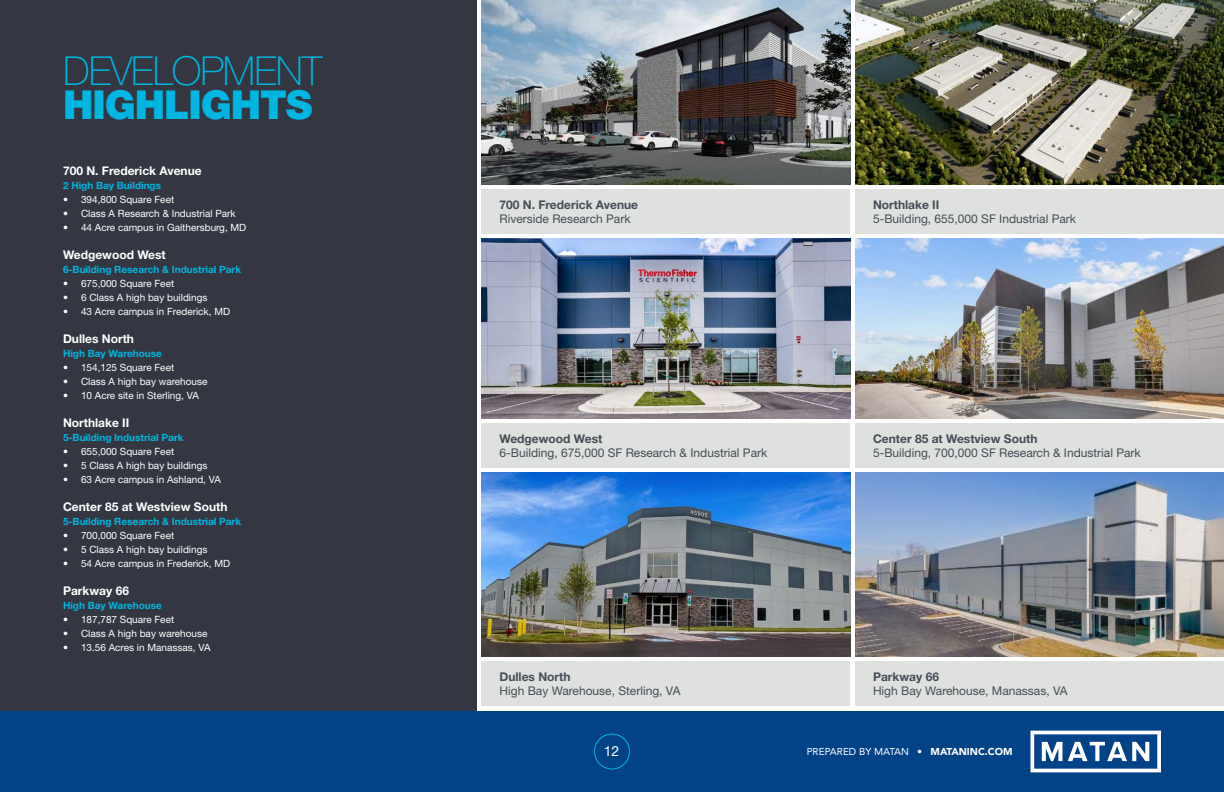
<style>
.page{position:relative;width:1224px;height:792px;background:#fff}
.page>*{position:absolute;margin:0;border:0;box-sizing:border-box;transform-origin:0 0}
.t1{font:100 40px "Helvetica Neue LT Std";letter-spacing:-.025em;color:#00b5df}
.t2{font:900 40px "Helvetica Neue LT Std";letter-spacing:-.025em;color:#00b5df}
.t3{font:14px "Helvetica Neue LT Std";color:#fff}
.t4{font:12px "Helvetica Neue LT Std";color:#474c55}
.t5{font:700 12px "Helvetica Neue LT Std";color:#fff}
.t6{font:700 12px "Helvetica Neue LT Std";color:#474c55}
.t7{font:10px "Helvetica Neue LT Std";color:#fff}
.t8{font:700 10px "Helvetica Neue LT Std";color:#00b5df}
.t9{font:10px "Avenir";color:#fff}
.s1{font-weight:900}
</style>
<div class="page">
<img style="left:482px;top:0;width:368px;height:184px">
<img style="left:482px;top:238px;width:368px;height:180px">
<img style="left:482px;top:472px;width:368px;height:185px">
<img style="left:855px;top:0;width:369px;height:184px">
<img style="left:855px;top:238px;width:369px;height:180px">
<img style="left:855px;top:472px;width:369px;height:185px">
<div style="left:0;top:0;width:477px;height:711px;background:#343741"></div>
<div style="left:482px;top:189px;width:368px;height:45px;background:#dfe1df"></div>
<div style="left:855px;top:189px;width:369px;height:45px;background:#dfe1df"></div>
<div style="left:482px;top:423px;width:368px;height:45px;background:#dfe1df"></div>
<div style="left:482px;top:662px;width:368px;height:44px;background:#dfe1df"></div>
<div style="left:855px;top:662px;width:369px;height:44px;background:#dfe1df"></div>
<div style="left:855px;top:423px;width:369px;height:45px;background:#dfe1df"></div>
<div style="left:0;top:711px;width:1224px;height:81px;background:#014386"></div>
<svg style="left:1030px;top:731px;width:131px;height:41px"></svg>
<div style="left:594px;top:734px;width:36px;height:36px;border:1px solid #00b5df;border-radius:50%"></div>
<h1 class="t1" style="left:63px;top:48px;width:261px">DEVELOPMENT</h1>
<h1 class="t2" style="left:63px;top:81px;width:251px">HIGHLIGHTS</h1>
<p class="t5" style="left:63px;top:163px;width:140px">700 N. Frederick Avenue</p>
<p class="t8" style="left:63px;top:179px;width:100px">2 High Bay Buildings</p>
<p class="t7" style="left:63px;top:194px;width:113px">• 394,800 Square Feet</p>
<p class="t7" style="left:63px;top:208px;width:174px">• Class A Research &amp; Industrial Park</p>
<p class="t7" style="left:63px;top:222px;width:185px">• 44 Acre campus in Gaithersburg, MD</p>
<p class="t5" style="left:63px;top:247px;width:104px">Wedgewood West</p>
<p class="t8" style="left:63px;top:263px;width:180px">6-Building Research &amp; Industrial Park</p>
<p class="t7" style="left:63px;top:278px;width:113px">• 675,000 Square Feet</p>
<p class="t7" style="left:63px;top:292px;width:146px">• 6 Class A high bay buildings</p>
<p class="t7" style="left:63px;top:306px;width:169px">• 43 Acre campus in Frederick, MD</p>
<p class="t5" style="left:63px;top:331px;width:73px">Dulles North</p>
<p class="t8" style="left:63px;top:347px;width:100px">High Bay Warehouse</p>
<p class="t7" style="left:63px;top:362px;width:113px">• 154,125 Square Feet</p>
<p class="t7" style="left:63px;top:376px;width:146px">• Class A high bay warehouse</p>
<p class="t7" style="left:63px;top:390px;width:137px">• 10 Acre site in Sterling, VA</p>
<p class="t5" style="left:63px;top:415px;width:68px">Northlake II</p>
<p class="t8" style="left:63px;top:431px;width:122px">5-Building Industrial Park</p>
<p class="t7" style="left:63px;top:446px;width:113px">• 655,000 Square Feet</p>
<p class="t7" style="left:63px;top:460px;width:146px">• 5 Class A high bay buildings</p>
<p class="t7" style="left:63px;top:474px;width:159px">• 63 Acre campus in Ashland, VA</p>
<p class="t5" style="left:63px;top:499px;width:166px">Center 85 at Westview South</p>
<p class="t8" style="left:63px;top:515px;width:180px">5-Building Research &amp; Industrial Park</p>
<p class="t7" style="left:63px;top:530px;width:113px">• 700,000 Square Feet</p>
<p class="t7" style="left:63px;top:544px;width:146px">• 5 Class A high bay buildings</p>
<p class="t7" style="left:63px;top:558px;width:169px">• 54 Acre campus in Frederick, MD</p>
<p class="t5" style="left:63px;top:583px;width:68px">Parkway 66</p>
<p class="t8" style="left:63px;top:599px;width:100px">High Bay Warehouse</p>
<p class="t7" style="left:63px;top:614px;width:113px">• 187,787 Square Feet</p>
<p class="t7" style="left:63px;top:628px;width:146px">• Class A high bay warehouse</p>
<p class="t7" style="left:63px;top:642px;width:149px">• 13.56 Acres in Manassas, VA</p>
<p class="t6" style="left:500px;top:197px;width:140px">700 N. Frederick Avenue</p>
<p class="t4" style="left:500px;top:212px;width:133px">Riverside Research Park</p>
<p class="t6" style="left:873px;top:197px;width:68px">Northlake II</p>
<p class="t4" style="left:873px;top:212px;width:205px">5-Building, 655,000 SF Industrial Park</p>
<p class="t6" style="left:500px;top:431px;width:104px">Wedgewood West</p>
<p class="t4" style="left:500px;top:446px;width:269px">6-Building, 675,000 SF Research &amp; Industrial Park</p>
<p class="t6" style="left:873px;top:431px;width:166px">Center 85 at Westview South</p>
<p class="t4" style="left:873px;top:446px;width:269px">5-Building, 700,000 SF Research &amp; Industrial Park</p>
<p class="t6" style="left:500px;top:669px;width:73px">Dulles North</p>
<p class="t4" style="left:500px;top:684px;width:183px">High Bay Warehouse, Sterling, VA</p>
<p class="t6" style="left:873px;top:669px;width:68px">Parkway 66</p>
<p class="t4" style="left:873px;top:684px;width:196px">High Bay Warehouse, Manassas, VA</p>
<h2 class="t3" style="left:604px;top:743px;width:17px">12</h2>
<p class="t9" style="left:807px;top:743px;width:207px">PREPARED BY MATAN • <span class="s1">MATANINC.COM</span></p>
</div>
